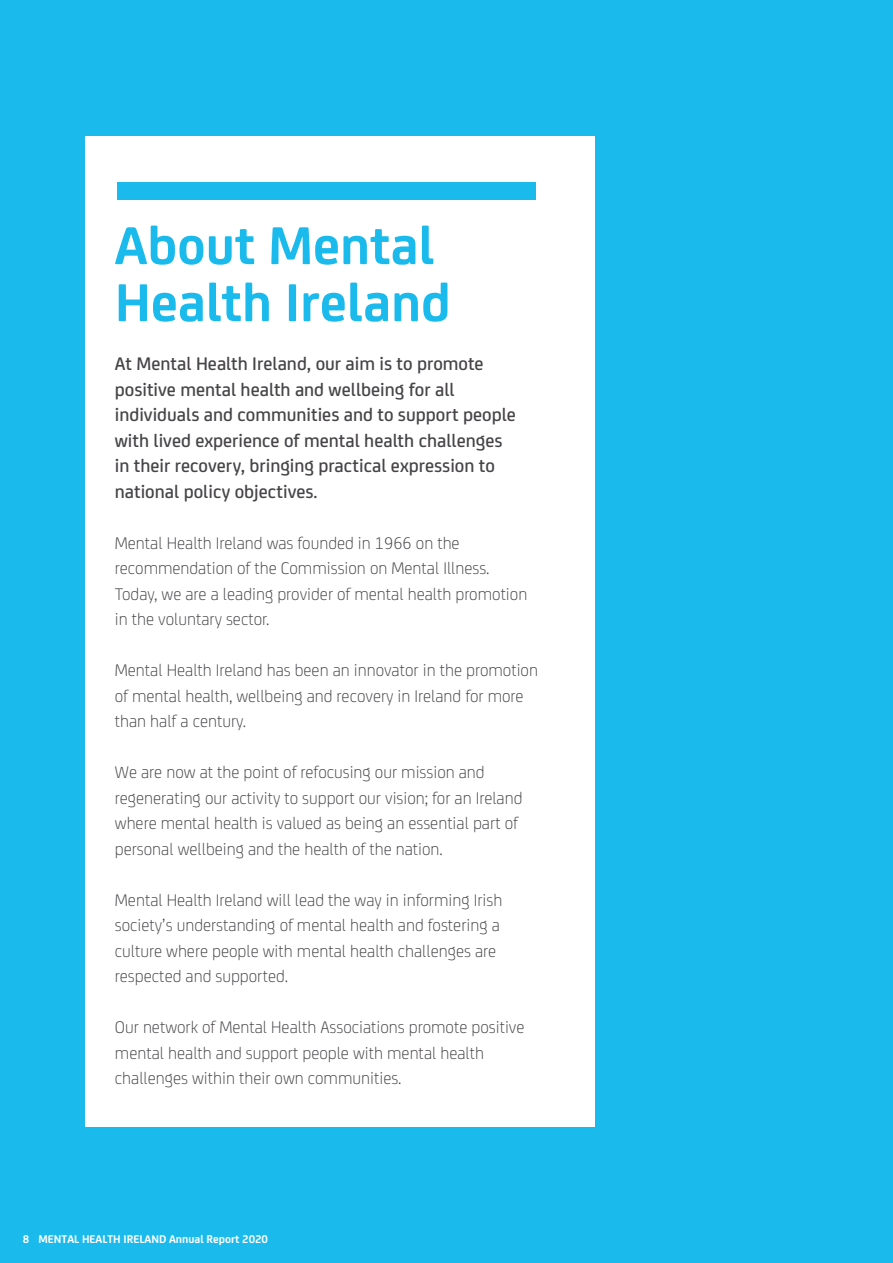
<style>
.page{position:relative;width:893px;height:1263px;background:#1abaed}
.page>*{position:absolute;margin:0;border:0;box-sizing:border-box;transform-origin:0 0}
.t1{font:700 57px/57px "FS Joey";color:#1abaed}
.t2{font:500 19.5px/25.5px "FS Joey";color:#464447}
.t3{font:300 18px/25.5px "FS Joey";color:#464447}
.t4{font:700 12px "FS Joey";color:#fff}
</style>
<div class="page">
<div style="left:85px;top:136px;width:510px;height:991px;background:#fff"></div>
<div style="left:117px;top:183px;width:419px;height:17px;background:#1abaed"></div>
<h1 class="t1" style="left:115px;top:213px;width:338px">About Mental<br>Health Ireland</h1>
<p class="t2" style="left:115px;top:350px;width:403px">At Mental Health Ireland, our aim is to promote positive mental health and wellbeing for all individuals and communities and to support people with lived experience of mental health challenges in their recovery, bringing practical expression to national policy objectives.</p>
<p class="t3" style="left:115px;top:529px;width:414px">Mental Health Ireland was founded in 1966 on the recommendation of the Commission on Mental Illness.<br>Today, we are a leading provider of mental health promotion in the voluntary sector.</p>
<p class="t3" style="left:115px;top:656px;width:425px">Mental Health Ireland has been an innovator in the promotion of mental health, wellbeing and recovery in Ireland for more than half a century.</p>
<p class="t3" style="left:115px;top:758px;width:409px">We are now at the point of refocusing our mission and regenerating our activity to support our vision; for an Ireland where mental health is valued as being an essential part of personal wellbeing and the health of the nation.</p>
<p class="t3" style="left:115px;top:886px;width:389px">Mental Health Ireland will lead the way in informing Irish society’s understanding of mental health and fostering a culture where people with mental health challenges are respected and supported.</p>
<p class="t3" style="left:115px;top:1013px;width:411px">Our network of Mental Health Associations promote positive mental health and support people with mental health challenges within their own communities.</p>
<p class="t4" style="left:23px;top:1230px;width:247px">8 MENTAL HEALTH IRELAND Annual Report 2020</p>
</div>
